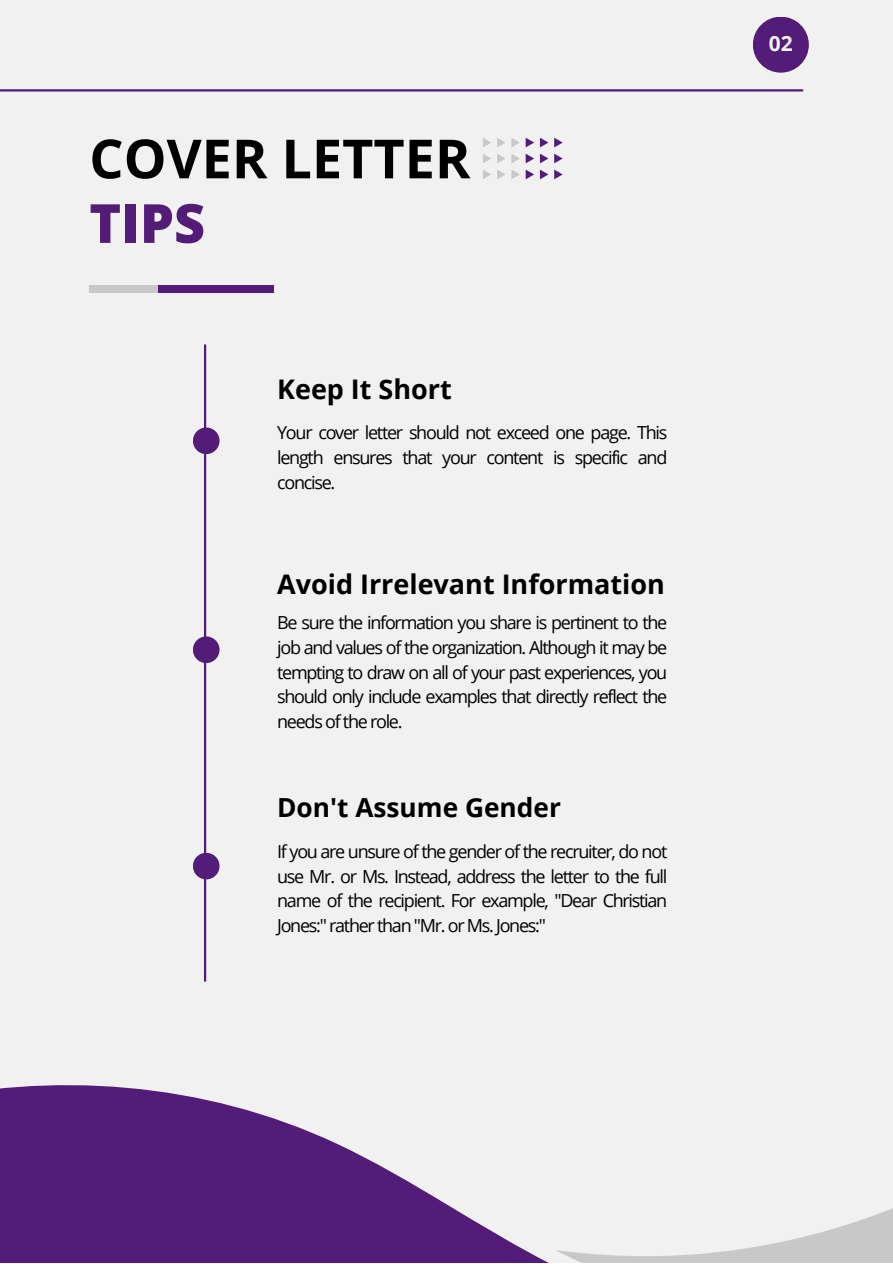
<style>
.page{position:relative;width:893px;height:1264px;background:#fff}
.page>*{position:absolute;margin:0;border:0;box-sizing:border-box;transform-origin:0 0}
.t1{font:700 54px "Open Sans";color:#000}
.t2{font:800 54px "Open Sans";color:#521c78}
.t3{font:700 27px "Open Sans";color:#000}
.t4{font:700 26.25px "Open Sans";color:#000}
.t5{font:700 21px "Open Sans";color:#f1f1f1}
.t6{font:18px/24.8px "Open Sans";letter-spacing:-.07em;color:#000;text-align:justify}
</style>
<div class="page">
<div style="left:0;top:0;width:892px;height:1262px;background:#f1f1f1"></div>
<hr style="left:0;top:89px;width:802px;height:2px;background:#521c78">
<div style="left:752px;top:17px;width:56px;height:56px;background:#521c78;border-radius:50%"></div>
<svg style="left:0;top:1085px;width:547px;height:177px;fill:#521c78"></svg>
<svg style="left:555px;top:1208px;width:337px;height:54px"></svg>
<div style="left:89px;top:284px;width:185px;height:8px;background:#521c78"></div>
<div style="left:89px;top:284px;width:68px;height:8px;background:#c8c8c8"></div>
<hr style="left:204px;top:345px;width:2px;height:635px;background:#521c78">
<div style="left:193px;top:427px;width:26px;height:27px;background:#521c78;border-radius:50%"></div>
<div style="left:193px;top:636px;width:26px;height:27px;background:#521c78;border-radius:50%"></div>
<div style="left:193px;top:852px;width:26px;height:27px;background:#521c78;border-radius:50%"></div>
<svg style="left:554px;top:138px;width:8px;height:9px"></svg>
<svg style="left:554px;top:154px;width:8px;height:9px"></svg>
<svg style="left:554px;top:170px;width:8px;height:9px"></svg>
<svg style="left:540px;top:138px;width:8px;height:9px"></svg>
<svg style="left:540px;top:154px;width:8px;height:9px"></svg>
<svg style="left:540px;top:170px;width:8px;height:9px"></svg>
<svg style="left:483px;top:138px;width:51px;height:41px"></svg>
<p class="t1" style="left:89px;top:121px;width:383px">COVER LETTER</p>
<p class="t2" style="left:89px;top:185px;width:117px">TIPS</p>
<p class="t3" style="left:277px;top:370px;width:176px">Keep It Short</p>
<p class="t6" style="left:277px;top:420px;width:391px">Your cover letter should not exceed one page. This length ensures that your content is specific and concise.</p>
<p class="t3" style="left:277px;top:565px;width:389px">Avoid Irrelevant Information</p>
<p class="t6" style="left:277px;top:610px;width:391px">Be sure the information you share is pertinent to the job and values of the organization. Although it may be tempting to draw on all of your past experiences, you should only include examples that directly reflect the needs ofthe role.</p>
<p class="t4" style="left:277px;top:789px;width:285px">Don't Assume Gender</p>
<p class="t6" style="left:277px;top:838px;width:391px">If you are unsure of the gender of the recruiter, do not use Mr. or Ms. Instead, address the letter to the full name of the recipient. For example, "Dear Christian Jones:" rather than "Mr. or Ms. Jones:"</p>
<p class="t5" style="left:768px;top:29px;width:25px">02</p>
</div>
